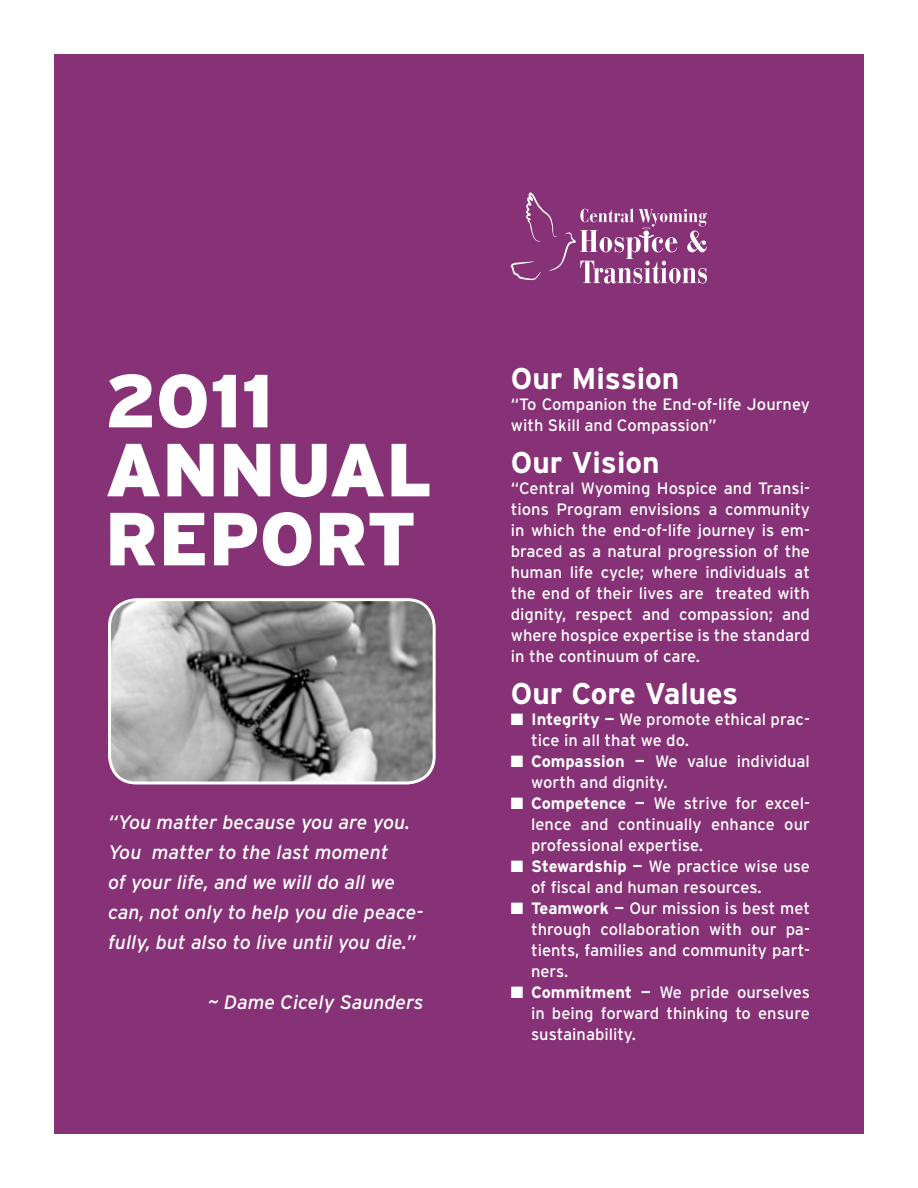
<style>
.page{position:relative;width:918px;height:1188px;background:#fff}
.page>*{position:absolute;margin:0;border:0;box-sizing:border-box;transform-origin:0 0}
.t1{font:900 75px "Interstate";color:#fff}
.t2{font:700 30px "Interstate";color:#fff}
.t3{font:italic 19.5px/30px "Interstate";color:#fff}
.t4{font:16.5px/21px "Interstate";color:#fff}
.s1{font-weight:700}
</style>
<div class="page">
<div style="left:54px;top:54px;width:810px;height:1080px;background:#873176"></div>
<svg style="left:511px;top:193px;width:196px;height:91px"></svg>
<img style="left:110px;top:600px;width:324px;height:183px">
<div style="left:108px;top:598px;width:328px;height:186px;border:3px solid #fff;border-radius:27px"></div>
<p class="t1" style="left:105px;top:358px;width:169px">2011</p>
<p class="t1" style="left:105px;top:427px;width:329px">ANNUAL</p>
<p class="t1" style="left:105px;top:496px;width:313px">REPORT</p>
<p class="t3" style="left:108px;top:807px;width:304px">“You matter because you are you.</p>
<p class="t3" style="left:108px;top:837px;width:282px">You matter to the last moment</p>
<p class="t3" style="left:108px;top:867px;width:289px">of your life, and we will do all we</p>
<p class="t3" style="left:108px;top:897px;width:317px">can, not only to help you die peace&shy;fully, but also to live until you die.”</p>
<p class="t3" style="left:208px;top:987px;width:217px">~ Dame Cicely Saunders</p>
<p class="t2" style="left:511px;top:361px;width:170px">Our Mission</p>
<p class="t4" style="left:511px;top:393px;width:301px">“To Companion the End-of-life Journey with Skill and Compassion”</p>
<p class="t2" style="left:511px;top:445px;width:150px">Our Vision</p>
<p class="t4" style="left:511px;top:477px;width:301px;text-align:justify">“Central Wyoming Hospice and Transi&shy;tions Program envisions a community in which the end-of-life journey is em&shy;braced as a natural progression of the human life cycle; where individuals at the end of their lives are treated with dignity, respect and compassion; and where hospice expertise is the standard in the continuum of care.</p>
<p class="t2" style="left:511px;top:676px;width:229px">Our Core Values</p>
<p class="t4" style="left:531px;top:708px;width:280px;text-indent:-20px">■ <span class="s1">Integrity —</span> We promote ethical prac&shy;tice in all that we do.</p>
<p class="t4" style="left:531px;top:750px;width:280px;text-indent:-20px">■ <span class="s1">Compassion —</span> We value individual worth and dignity.</p>
<p class="t4" style="left:531px;top:792px;width:280px;text-align:justify;text-indent:-20px">■ <span class="s1">Competence —</span> We strive for excel&shy;lence and continually enhance our professional expertise.</p>
<p class="t4" style="left:531px;top:855px;width:280px;text-indent:-20px">■ <span class="s1">Stewardship —</span> We practice wise use of fiscal and human resources.</p>
<p class="t4" style="left:531px;top:897px;width:280px;text-align:justify;text-indent:-20px">■ <span class="s1">Teamwork —</span> Our mission is best met through collaboration with our pa&shy;tients, families and community part&shy;ners.</p>
<p class="t4" style="left:531px;top:981px;width:280px;text-align:justify;text-indent:-20px">■ <span class="s1">Commitment —</span> We pride ourselves in being forward thinking to ensure sustainability.</p>
</div>
